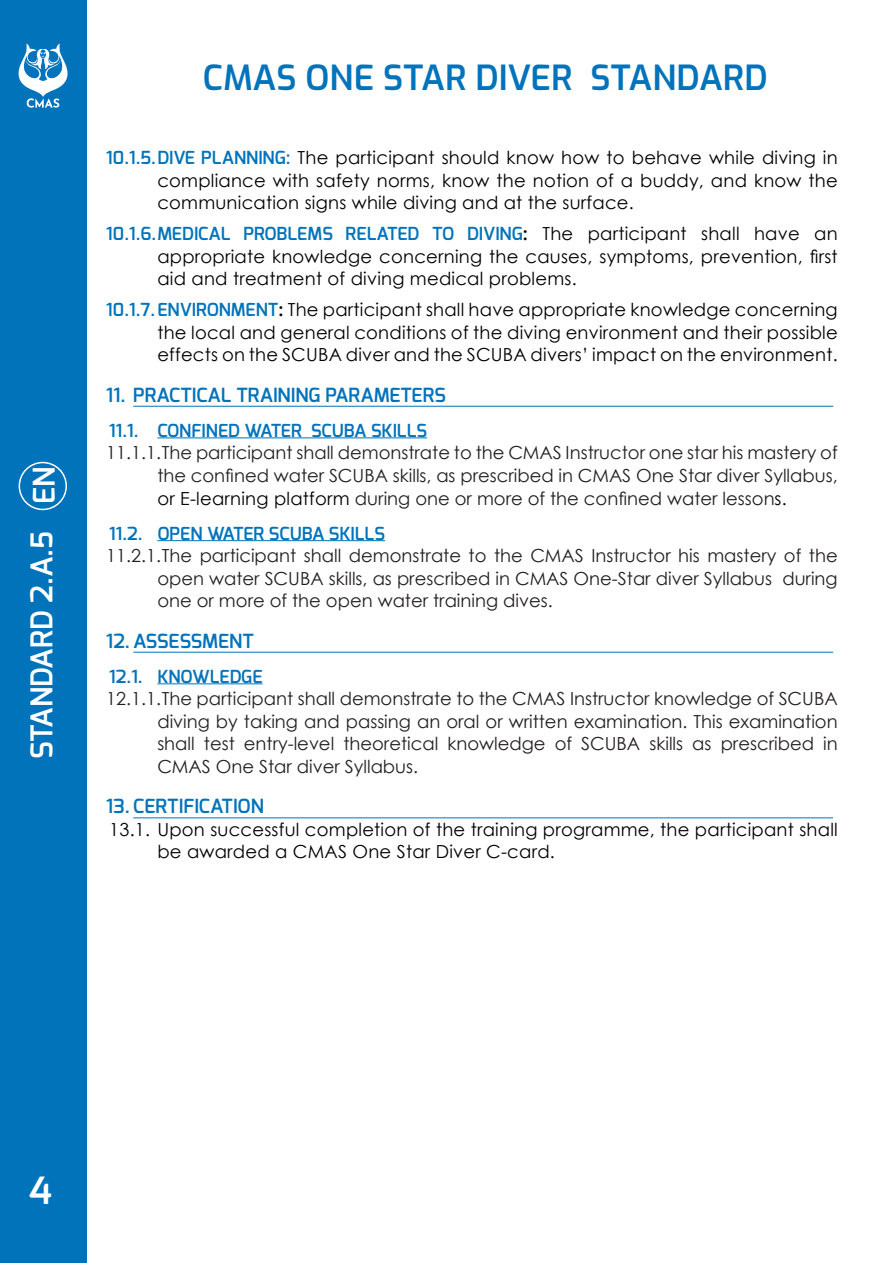
<style>
.page{position:relative;width:893px;height:1263px;background:#fff}
.page>*{position:absolute;margin:0;border:0;box-sizing:border-box;transform-origin:0 0}
.t1{font:600 37.5px "Exo";color:#fff}
.t2{font:600 34.5px "Exo";color:#0173bb}
.t3{font:600 30px "Exo";color:#fff}
.t4{font:600 19.5px "Exo";color:#0173bb}
.t5{font:18px/22.5px "Century Gothic";letter-spacing:.015em;color:#000;text-align:justify}
.t6{font:18px/22.5px "Century Gothic";color:#231f20;text-align:justify}
.t7{font:600 18px "Exo";color:#0173bb}
.s1{font-family:"Exo";font-weight:600;color:#0173bb}
.s2{font-weight:700}
.s3{color:#000}
</style>
<div class="page">
<div style="left:0;top:0;width:86px;height:1263px;background:#0173bb"></div>
<hr style="left:892px;top:0;width:1px;height:1263px;background:#0173bb">
<div style="left:19px;top:462px;width:48px;height:48px;border:2px solid #fff;border-radius:50%"></div>
<svg style="left:19px;top:44px;width:49px;height:64px"></svg>
<hr style="left:133px;top:406px;width:700px;height:1px;background:#0173bb">
<hr style="left:157px;top:437px;width:270px;height:1px;background:#0173bb">
<hr style="left:157px;top:540px;width:228px;height:1px;background:#0173bb">
<hr style="left:133px;top:652px;width:700px;height:1px;background:#0173bb">
<hr style="left:157px;top:683px;width:106px;height:1px;background:#0173bb">
<hr style="left:133px;top:817px;width:700px;height:1px;background:#0173bb">
<h3 class="t3" style="left:23px;top:759px;width:294px;rotate:-90deg">STANDARD 2.A.5 EN</h3>
<h2 class="t2" style="left:203px;top:52px;width:566px">CMAS ONE STAR DIVER STANDARD</h2>
<p class="t5" style="left:157px;top:146px;width:682px;text-indent:-51px"><span class="s1">10.1.5.DIVE PLANNING:</span> The participant should know how to behave while diving in compliance with safety norms, know the notion of a buddy, and know the communication signs while diving and at the surface.</p>
<p class="t5" style="left:157px;top:222px;width:682px;text-indent:-51px"><span class="s1">10.1.6.MEDICAL PROBLEMS RELATED TO DIVING</span><span class="s2">:</span> The participant shall have an appropriate knowledge concerning the causes, symptoms, prevention, first aid and treatment of diving medical problems.</p>
<p class="t5" style="left:157px;top:298px;width:682px;text-indent:-51px"><span class="s1">10.1.7.ENVIRONMENT</span><span class="s2">:</span> The participant shall have appropriate knowledge concerning the local and general conditions of the diving environment and their possible effects on the SCUBA diver and the SCUBA divers’ impact on the environment.</p>
<p class="t4" style="left:106px;top:382px;width:341px">11. PRACTICAL TRAINING PARAMETERS</p>
<p class="t7" style="left:109px;top:419px;width:319px">11.1. CONFINED WATER SCUBA SKILLS</p>
<p class="t6" style="left:157px;top:441px;width:682px;text-indent:-51px">11.1.1.The participant shall demonstrate to the CMAS Instructor one star his mastery of the confined water SCUBA skills, as prescribed in CMAS One Star diver Syllabus, <span class="s3">or E-learning platform</span> during one or more of the confined water lesson<span class="s3">s.</span></p>
<p class="t7" style="left:109px;top:522px;width:277px">11.2. OPEN WATER SCUBA SKILLS</p>
<p class="t6" style="left:157px;top:544px;width:682px;text-indent:-51px">11.2.1.The participant shall demonstrate to the CMAS Instructor his mastery of the open water SCUBA skills, as prescribed in CMAS One-Star diver Syllabus during one or more of the open water training dives.</p>
<p class="t4" style="left:106px;top:628px;width:149px">12. ASSESSMENT</p>
<p class="t7" style="left:109px;top:665px;width:155px">12.1. KNOWLEDGE</p>
<p class="t6" style="left:157px;top:687px;width:682px;text-indent:-51px">12.1.1.The participant shall demonstrate to the CMAS Instructor knowledge of SCUBA diving by taking and passing an oral or written examination. This examination shall test entry-level theoretical knowledge of SCUBA skills as prescribed in CMAS One Star diver Syllabus.</p>
<p class="t4" style="left:106px;top:794px;width:159px">13. CERTIFICATION</p>
<p class="t5" style="left:157px;top:818px;width:682px;text-indent:-48px">13.1. Upon successful completion of the training programme, the participant shall be awarded a CMAS One Star Diver C-card.</p>
<h1 class="t1" style="left:29px;top:1166px;width:25px">4</h1>
</div>
